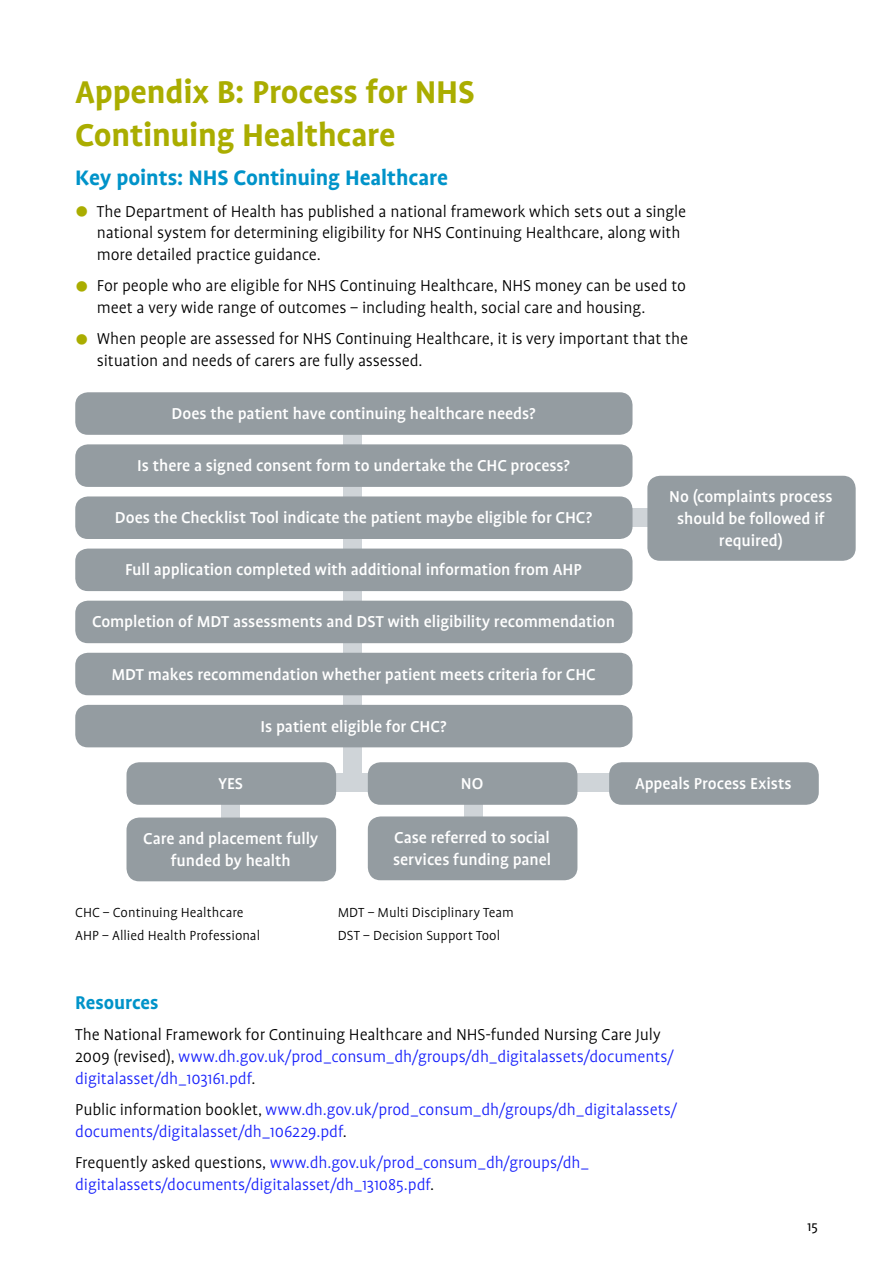
<style>
.page{position:relative;width:893px;height:1263px;background:#fff}
.page>*{position:absolute;margin:0;border:0;box-sizing:border-box;transform-origin:0 0}
.t1{font:700 36px/43.2px "Profile";letter-spacing:-.005em;color:#aaad00}
.t2{font:700 24px "Profile";letter-spacing:-.005em;color:#0093c9}
.t3{font:700 21px "Profile";letter-spacing:-.005em;color:#0093c9}
.t4{font:500 18px/21.6px "Profile";letter-spacing:-.005em;color:#fff;text-align:center}
.t5{font:300 18px/21.6px "Profile";letter-spacing:-.01em;color:#000}
.t6{font:300 18px/21.6px "Profile";letter-spacing:-.01em;color:#1922fb}
.t7{font:300 15px "Profile";color:#000}
.t8{font:15px "Profile";color:#000}
.s1{color:#aaad00}
.s2{color:#000}
</style>
<div class="page">
<div style="left:343px;top:419px;width:18px;height:364px;background:#cfd4d8"></div>
<div style="left:465px;top:793px;width:18px;height:43px;background:#cfd4d8"></div>
<div style="left:221px;top:793px;width:19px;height:43px;background:#cfd4d8"></div>
<div style="left:357px;top:509px;width:373px;height:18px;background:#cfd4d8"></div>
<div style="left:269px;top:773px;width:373px;height:19px;background:#cfd4d8"></div>
<div style="left:75px;top:392px;width:557px;height:43px;background:#949ca1;border-radius:13px"></div>
<div style="left:75px;top:496px;width:557px;height:43px;background:#949ca1;border-radius:13px"></div>
<div style="left:647px;top:476px;width:209px;height:85px;background:#949ca1;border-radius:13px"></div>
<div style="left:75px;top:601px;width:557px;height:42px;background:#949ca1;border-radius:13px"></div>
<div style="left:75px;top:444px;width:557px;height:43px;background:#949ca1;border-radius:13px"></div>
<div style="left:75px;top:549px;width:557px;height:42px;background:#949ca1;border-radius:13px"></div>
<div style="left:75px;top:653px;width:557px;height:42px;background:#949ca1;border-radius:13px"></div>
<div style="left:75px;top:705px;width:557px;height:42px;background:#949ca1;border-radius:13px"></div>
<div style="left:126px;top:762px;width:210px;height:43px;background:#949ca1;border-radius:13px"></div>
<div style="left:368px;top:762px;width:209px;height:43px;background:#949ca1;border-radius:13px"></div>
<div style="left:609px;top:762px;width:210px;height:43px;background:#949ca1;border-radius:13px"></div>
<div style="left:126px;top:817px;width:210px;height:64px;background:#949ca1;border-radius:13px"></div>
<div style="left:368px;top:816px;width:209px;height:64px;background:#949ca1;border-radius:13px"></div>
<h3 class="t1" style="left:75px;top:70px;width:401px">Appendix B: Process for NHS<br>Continuing Healthcare</h3>
<h4 class="t2" style="left:75px;top:165px;width:374px">Key points: NHS Continuing Healthcare</h4>
<p class="t5" style="left:97px;top:201px;width:591px;text-indent:-22px"><span class="s1">⌘</span> The Department of Health has published a national framework which sets out a single national system for determining eligibility for NHS Continuing Healthcare, along with more detailed practice guidance.</p>
<p class="t5" style="left:97px;top:275px;width:591px;text-indent:-22px"><span class="s1">⌘</span> For people who are eligible for NHS Continuing Healthcare, NHS money can be used to meet a very wide range of outcomes – including health, social care and housing.</p>
<p class="t5" style="left:97px;top:328px;width:593px;text-indent:-22px"><span class="s1">⌘</span> When people are assessed for NHS Continuing Healthcare, it is very important that the situation and needs of carers are fully assessed.</p>
<p class="t4" style="left:172px;top:403px;width:365px">Does the patient have continuing healthcare needs?</p>
<p class="t4" style="left:137px;top:455px;width:434px">Is there a signed consent form to undertake the CHC process?</p>
<p class="t4" style="left:115px;top:507px;width:479px">Does the Checklist Tool indicate the patient maybe eligible for CHC?</p>
<p class="t4" style="left:125px;top:559px;width:458px">Full application completed with additional information from AHP</p>
<p class="t4" style="left:92px;top:611px;width:524px">Completion of MDT assessments and DST with eligibility recommendation</p>
<p class="t4" style="left:111px;top:663px;width:486px">MDT makes recommendation whether patient meets criteria for CHC</p>
<p class="t4" style="left:261px;top:715px;width:188px">Is patient eligible for CHC?</p>
<p class="t4" style="left:669px;top:486px;width:165px">No (complaints process should be followed if required)</p>
<p class="t4" style="left:218px;top:773px;width:26px">YES</p>
<p class="t4" style="left:461px;top:773px;width:24px">NO</p>
<p class="t4" style="left:635px;top:773px;width:158px">Appeals Process Exists</p>
<p class="t4" style="left:143px;top:828px;width:177px">Care and placement fully funded by health</p>
<p class="t4" style="left:393px;top:827px;width:160px;text-align:left">Case referred to social services funding panel</p>
<p class="t7" style="left:75px;top:905px;width:170px">CHC – Continuing Healthcare</p>
<p class="t7" style="left:75px;top:928px;width:186px">AHP – Allied Health Professional</p>
<p class="t7" style="left:338px;top:905px;width:178px">MDT – Multi Disciplinary Team</p>
<p class="t7" style="left:338px;top:928px;width:164px">DST – Decision Support Tool</p>
<h5 class="t3" style="left:75px;top:991px;width:85px">Resources</h5>
<p class="t6" style="left:75px;top:1024px;width:600px"><span class="s2">The National Framework for Continuing Healthcare and NHS-funded Nursing Care July<br>2009 (revised),</span> www.dh.gov.uk/prod_consum_dh/groups/dh_digitalassets/documents/ digitalasset/dh_103161.pdf<span class="s2">.</span></p>
<p class="t6" style="left:75px;top:1099px;width:604px"><span class="s2">Public information booklet,</span> www.dh.gov.uk/prod_consum_dh/groups/dh_digitalassets/ documents/digitalasset/dh_106229.pdf<span class="s2">.</span></p>
<p class="t6" style="left:75px;top:1152px;width:515px"><span class="s2">Frequently asked questions,</span> www.dh.gov.uk/prod_consum_dh/groups/dh_ digitalassets/documents/digitalasset/dh_131085.pdf<span class="s2">.</span></p>
<p class="t8" style="left:807px;top:1219px;width:12px">15</p>
</div>
